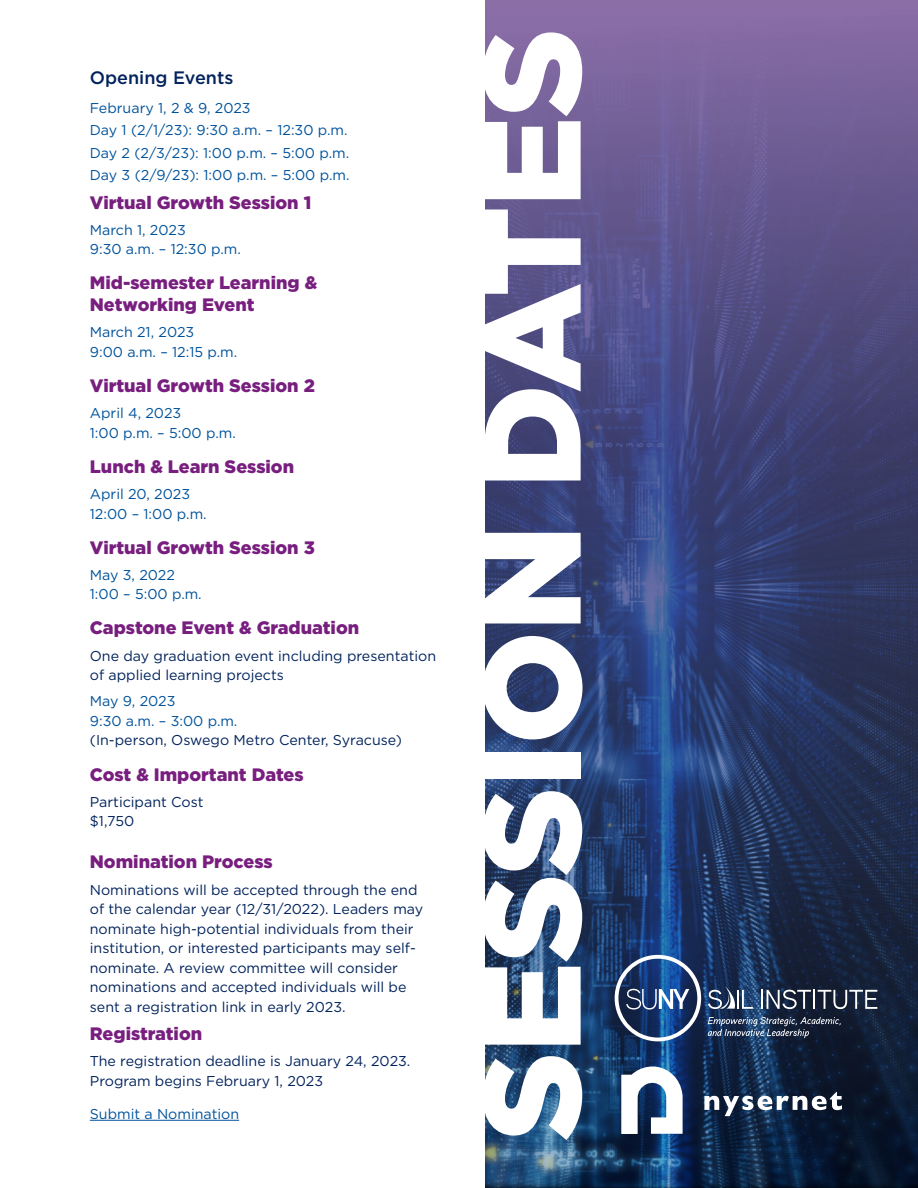
<style>
.page{position:relative;width:918px;height:1188px;background:#fff}
.page>*{position:absolute;margin:0;border:0;box-sizing:border-box;transform-origin:0 0}
.t1{font:900 137.25px "Gotham";letter-spacing:-.01em;color:#fff}
.t2{font:900 18px/21.6px "Gotham";color:#781e7f}
.t3{font:500 18px "Gotham";color:#02235c}
.t4{font:14.25px/19.5px "Gotham";color:#02235c}
.t5{font:14.25px/19.5px "Gotham";color:#00539b}
</style>
<div class="page">
<hr style="left:90px;top:1120px;width:149px;height:1px;background:#00539b">
<svg style="left:485px;top:0;width:433px;height:1188px"></svg>
<svg style="left:615px;top:955px;width:86px;height:86px"></svg>
<svg style="left:708px;top:987px;width:45px;height:22px"></svg>
<svg style="left:761px;top:990px;width:116px;height:19px"></svg>
<svg style="left:708px;top:1017px;width:133px;height:21px"></svg>
<svg style="left:621px;top:1067px;width:62px;height:67px"></svg>
<svg style="left:704px;top:1092px;width:138px;height:24px"></svg>
<p class="t3" style="left:90px;top:65px;width:145px">Opening Events</p>
<p class="t5" style="left:90px;top:96px;width:261px;line-height:22.5px">February 1, 2 &amp; 9, 2023<br>Day 1 (2/1/23): 9:30 a.m. – 12:30 p.m.<br>Day 2 (2/3/23): 1:00 p.m. – 5:00 p.m.<br>Day 3 (2/9/23): 1:00 p.m. – 5:00 p.m.</p>
<p class="t2" style="left:90px;top:191px;width:223px">Virtual Growth Session 1</p>
<p class="t5" style="left:90px;top:220px;width:153px">March 1, 2023<br>9:30 a.m. – 12:30 p.m.</p>
<p class="t2" style="left:90px;top:272px;width:229px">Mid-semester Learning &amp;<br>Networking Event</p>
<p class="t5" style="left:90px;top:322px;width:149px">March 21, 2023<br>9:00 a.m. – 12:15 p.m.</p>
<p class="t2" style="left:90px;top:374px;width:227px">Virtual Growth Session 2</p>
<p class="t5" style="left:90px;top:403px;width:148px">April 4, 2023<br>1:00 p.m. – 5:00 p.m.</p>
<p class="t2" style="left:90px;top:455px;width:206px">Lunch &amp; Learn Session</p>
<p class="t5" style="left:90px;top:484px;width:118px">April 20, 2023<br>12:00 – 1:00 p.m.</p>
<p class="t2" style="left:90px;top:536px;width:227px">Virtual Growth Session 3</p>
<p class="t5" style="left:90px;top:565px;width:113px">May 3, 2022<br>1:00 – 5:00 p.m.</p>
<p class="t2" style="left:90px;top:617px;width:271px">Capstone Event &amp; Graduation</p>
<p class="t4" style="left:90px;top:646px;width:348px">One day graduation event including presentation of applied learning projects</p>
<p class="t5" style="left:90px;top:691px;width:149px">May 9, 2023<br>9:30 a.m. – 3:00 p.m.</p>
<p class="t4" style="left:90px;top:730px;width:314px">(In-person, Oswego Metro Center, Syracuse)</p>
<p class="t2" style="left:90px;top:763px;width:215px">Cost &amp; Important Dates</p>
<p class="t4" style="left:90px;top:792px;width:115px">Participant Cost $1,750</p>
<p class="t2" style="left:90px;top:851px;width:184px">Nomination Process</p>
<p class="t4" style="left:90px;top:880px;width:335px">Nominations will be accepted through the end of the calendar year (12/31/2022). Leaders may nominate high-potential individuals from their institution, or interested participants may self&shy;nominate. A review committee will consider nominations and accepted individuals will be sent a registration link in early 2023.</p>
<p class="t2" style="left:90px;top:1022px;width:114px">Registration</p>
<p class="t4" style="left:90px;top:1051px;width:322px">The registration deadline is January 24, 2023.<br>Program begins February 1, 2023</p>
<p class="t5" style="left:90px;top:1104px;width:151px">Submit a Nomination</p>
<h1 class="t1" style="left:453px;top:1141px;width:1115px;rotate:-90deg">SESSION DATES</h1>
</div>
